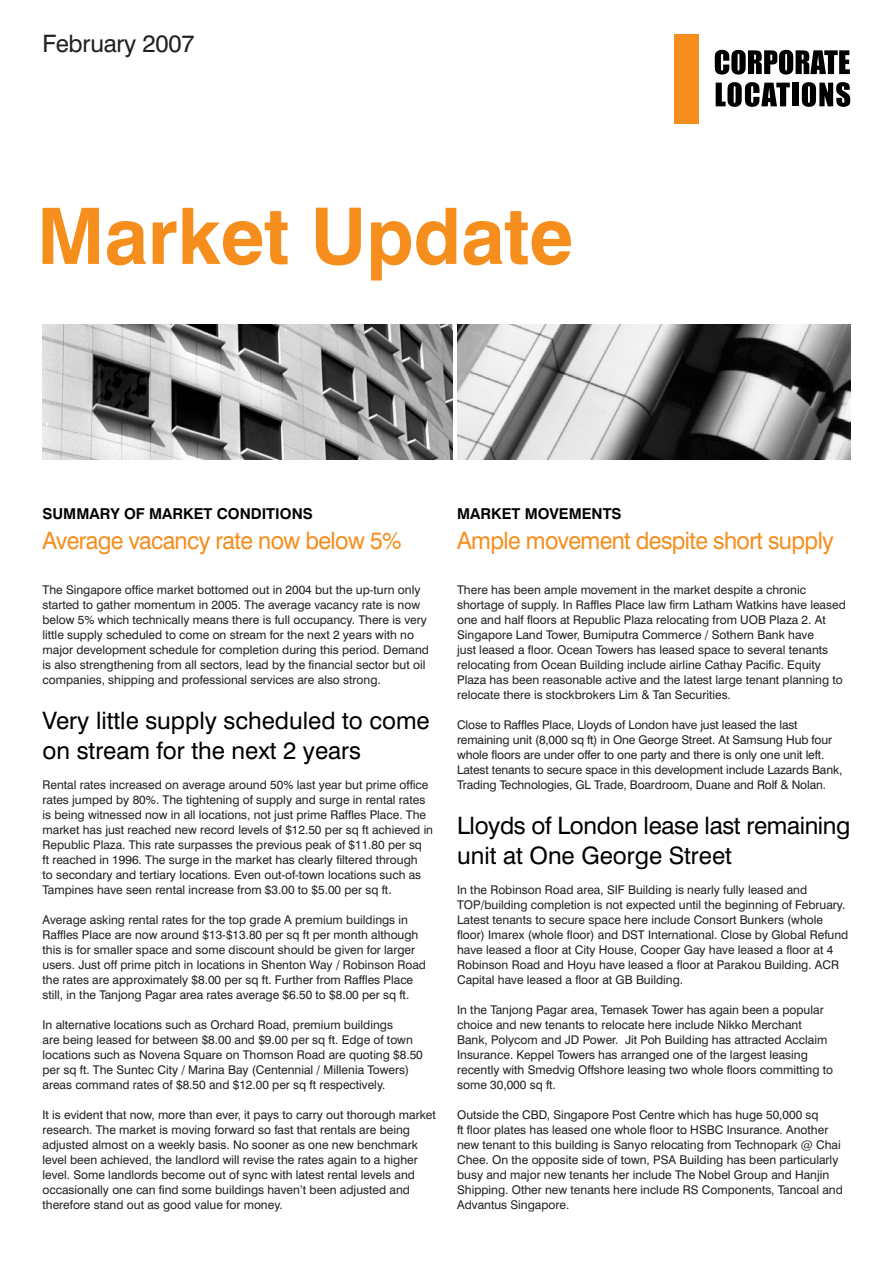
<style>
.page{position:relative;width:893px;height:1263px;background:#fff}
.page>*{position:absolute;margin:0;border:0;box-sizing:border-box;transform-origin:0 0}
.t1{font:700 78px "Swiss 721 BT";letter-spacing:-.005em;color:#f68e1e}
.t2{font:24px/30px "Swiss 721 BT";color:#000}
.t3{font:24px "Swiss 721 BT";letter-spacing:-.025em;color:#f68e1e;scale:.96 1}
.t4{font:24px "Swiss 721 BT";letter-spacing:-.01em;color:#231f20}
.t5{font:700 15px "Swiss 721 BT";color:#000}
.t6{font:12px/15px "Swiss 721 BT";color:#231f20}
</style>
<div class="page">
<div style="left:674px;top:34px;width:24px;height:89px;background:#f68e1e"></div>
<svg style="left:715px;top:50px;width:135px;height:25px"></svg>
<svg style="left:716px;top:82px;width:74px;height:25px"></svg>
<div style="left:792px;top:83px;width:6px;height:23px;background:#000"></div>
<svg style="left:802px;top:82px;width:48px;height:25px"></svg>
<img style="left:43px;top:324px;width:410px;height:135px">
<img style="left:457px;top:324px;width:393px;height:135px">
<p class="t4" style="left:43px;top:29px;width:154px">February 2007</p>
<p class="t1" style="left:37px;top:189px;width:538px">Market Update</p>
<p class="t5" style="left:43px;top:504px;width:272px">SUMMARY OF MARKET CONDITIONS</p>
<p class="t3" style="left:43px;top:526px;width:375px">Average vacancy rate now below 5%</p>
<p class="t6" style="left:43px;top:582px;width:388px">The Singapore office market bottomed out in 2004 but the up-turn only started to gather momentum in 2005. The average vacancy rate is now below 5% which technically means there is full occupancy. There is very little supply scheduled to come on stream for the next 2 years with no major development schedule for completion during this period. Demand is also strengthening from all sectors, lead by the financial sector but oil companies, shipping and professional services are also strong.</p>
<p class="t2" style="left:43px;top:705px;width:389px">Very little supply scheduled to come on stream for the next 2 years</p>
<p class="t6" style="left:43px;top:777px;width:392px">Rental rates increased on average around 50% last year but prime office rates jumped by 80%. The tightening of supply and surge in rental rates is being witnessed now in all locations, not just prime Raffles Place. The market has just reached new record levels of $12.50 per sq ft achieved in Republic Plaza. This rate surpasses the previous peak of $11.80 per sq<br>ft reached in 1996. The surge in the market has clearly filtered through<br>to secondary and tertiary locations. Even out-of-town locations such as Tampines have seen rental increase from $3.00 to $5.00 per sq ft.</p>
<p class="t6" style="left:43px;top:912px;width:385px">Average asking rental rates for the top grade A premium buildings in Raffles Place are now around $13-$13.80 per sq ft per month although this is for smaller space and some discount should be given for larger users. Just off prime pitch in locations in Shenton Way / Robinson Road the rates are approximately $8.00 per sq ft. Further from Raffles Place still, in the Tanjong Pagar area rates average $6.50 to $8.00 per sq ft.</p>
<p class="t6" style="left:43px;top:1017px;width:382px">In alternative locations such as Orchard Road, premium buildings<br>are being leased for between $8.00 and $9.00 per sq ft. Edge of town locations such as Novena Square on Thomson Road are quoting $8.50 per sq ft. The Suntec City / Marina Bay (Centennial / Millenia Towers) areas command rates of $8.50 and $12.00 per sq ft respectively.</p>
<p class="t6" style="left:43px;top:1107px;width:395px">It is evident that now, more than ever, it pays to carry out thorough market research. The market is moving forward so fast that rentals are being adjusted almost on a weekly basis. No sooner as one new benchmark level been achieved, the landlord will revise the rates again to a higher level. Some landlords become out of sync with latest rental levels and occasionally one can find some buildings haven’t been adjusted and therefore stand out as good value for money.</p>
<p class="t5" style="left:457px;top:504px;width:166px">MARKET MOVEMENTS</p>
<p class="t3" style="left:457px;top:526px;width:394px">Ample movement despite short supply</p>
<p class="t6" style="left:457px;top:582px;width:390px">There has been ample movement in the market despite a chronic shortage of supply. In Raffles Place law firm Latham Watkins have leased one and half floors at Republic Plaza relocating from UOB Plaza 2. At Singapore Land Tower, Bumiputra Commerce / Sothern Bank have<br>just leased a floor. Ocean Towers has leased space to several tenants relocating from Ocean Building include airline Cathay Pacific. Equity Plaza has been reasonable active and the latest large tenant planning to relocate there is stockbrokers Lim &amp; Tan Securities.</p>
<p class="t6" style="left:457px;top:717px;width:387px">Close to Raffles Place, Lloyds of London have just leased the last remaining unit (8,000 sq ft) in One George Street. At Samsung Hub four whole floors are under offer to one party and there is only one unit left.<br>Latest tenants to secure space in this development include Lazards Bank, Trading Technologies, GL Trade, Boardroom, Duane and Rolf &amp; Nolan.</p>
<p class="t2" style="left:457px;top:810px;width:395px">Lloyds of London lease last remaining unit at One George Street</p>
<p class="t6" style="left:457px;top:882px;width:393px">In the Robinson Road area, SIF Building is nearly fully leased and TOP/building completion is not expected until the beginning of February.<br>Latest tenants to secure space here include Consort Bunkers (whole floor) Imarex (whole floor) and DST International. Close by Global Refund have leased a floor at City House, Cooper Gay have leased a floor at 4<br>Robinson Road and Hoyu have leased a floor at Parakou Building. ACR Capital have leased a floor at GB Building.</p>
<p class="t6" style="left:457px;top:1002px;width:378px">In the Tanjong Pagar area, Temasek Tower has again been a popular choice and new tenants to relocate here include Nikko Merchant Bank, Polycom and JD Power. Jit Poh Building has attracted Acclaim Insurance. Keppel Towers has arranged one of the largest leasing recently with Smedvig Offshore leasing two whole floors committing to some 30,000 sq ft.</p>
<p class="t6" style="left:457px;top:1107px;width:387px">Outside the CBD, Singapore Post Centre which has huge 50,000 sq<br>ft floor plates has leased one whole floor to HSBC Insurance. Another new tenant to this building is Sanyo relocating from Technopark @ Chai Chee. On the opposite side of town, PSA Building has been particularly busy and major new tenants her include The Nobel Group and Hanjin Shipping. Other new tenants here include RS Components, Tancoal and Advantus Singapore.</p>
</div>
